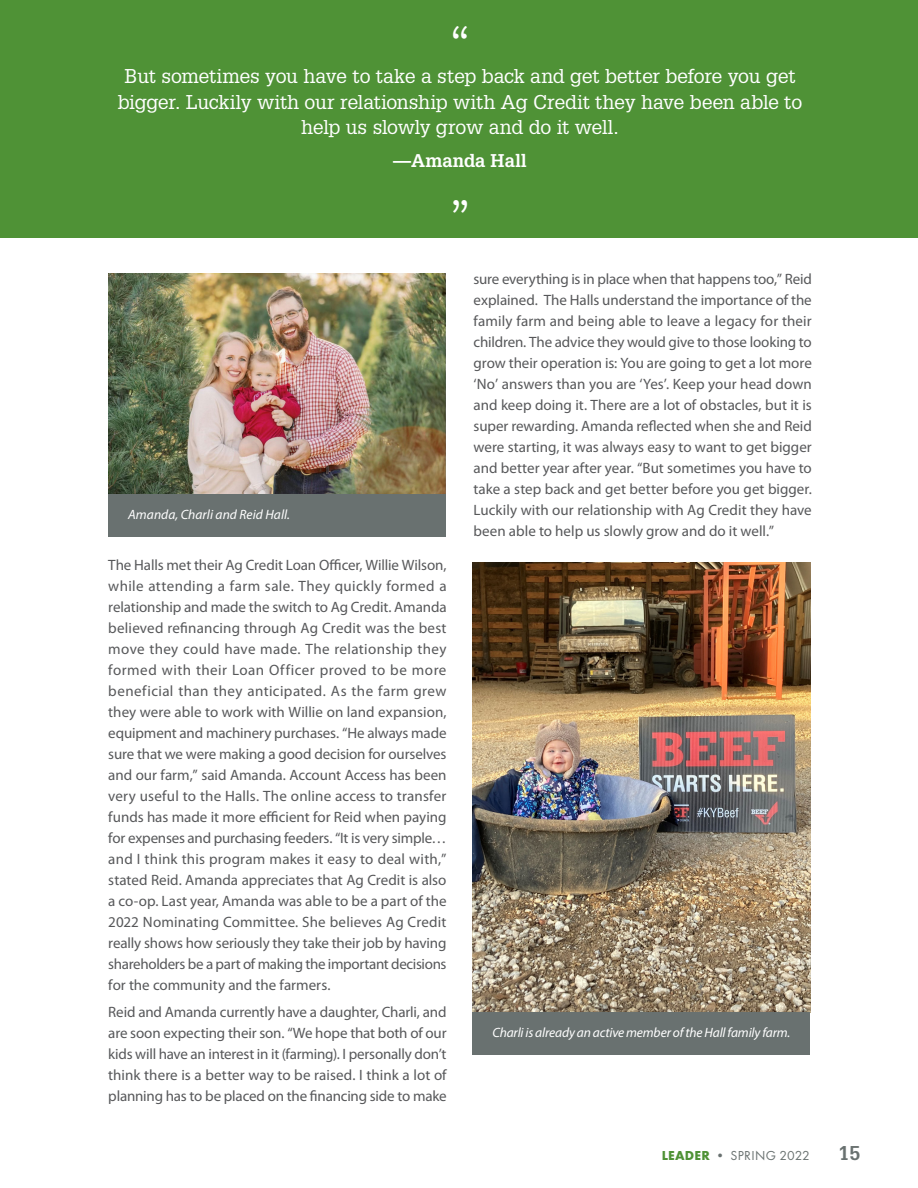
<style>
.page{position:relative;width:918px;height:1188px;background:#fff}
.page>*{position:absolute;margin:0;border:0;box-sizing:border-box;transform-origin:0 0}
.t1{font:45px "Brandon Grotesque";color:#fff}
.t2{font:19.5px/25.5px "Glypha";letter-spacing:-.015em;color:#fff;text-align:center}
.t3{font:700 19.5px "Glypha";color:#697170}
.t4{font:700 18px "Glypha";color:#fff}
.t5{font:15px/21px "Myriad Pro";letter-spacing:-.005em;color:#57585a;text-align:justify}
.t6{font:italic 13.5px "Myriad Pro";letter-spacing:-.01em;color:#fff}
.t7{font:13.5px "Futura PT";letter-spacing:.02em;color:#697170}
.s1{font-weight:700;color:#4f9236}
.s2{font-weight:300}
</style>
<div class="page">
<div style="left:0;top:0;width:918px;height:238px;background:#4f9236"></div>
<img style="left:108px;top:274px;width:338px;height:221px">
<div style="left:108px;top:495px;width:338px;height:42px;background:#697170"></div>
<img style="left:473px;top:563px;width:337px;height:449px">
<div style="left:472px;top:1013px;width:338px;height:42px;background:#697170"></div>
<p class="t1" style="left:451px;top:11px;width:19px">“</p>
<p class="t2" style="left:118px;top:63px;width:686px">But sometimes you have to take a step back and get better before you get bigger. Luckily with our relationship with Ag Credit they have been able to help us slowly grow and do it well.</p>
<p class="t4" style="left:393px;top:150px;width:135px">—Amanda Hall</p>
<p class="t1" style="left:451px;top:185px;width:19px">”</p>
<p class="t6" style="left:128px;top:506px;width:163px">Amanda, Charli and Reid Hall.</p>
<p class="t5" style="left:108px;top:554px;width:340px">The Halls met their Ag Credit Loan Ofcer, Willie Wilson, while attending a farm sale. They quickly formed a relationship and made the switch to Ag Credit. Amanda believed refnancing through Ag Credit was the best move they could have made. The relationship they formed with their Loan Officer proved to be more beneficial than they anticipated. As the farm grew they were able to work with Willie on land expansion, equipment and machinery purchases. “He always made sure that we were making a good decision for ourselves and our farm,” said Amanda. Account Access has been very useful to the Halls. The online access to transfer funds has made it more efcient for Reid when paying for expenses and purchasing feeders. “It is very simple… and I think this program makes it easy to deal with,” stated Reid. Amanda appreciates that Ag Credit is also a co-op. Last year, Amanda was able to be a part of the 2022 Nominating Committee. She believes Ag Credit really shows how seriously they take their job by having shareholders be a part of making the important decisions for the community and the farmers.</p>
<p class="t5" style="left:108px;top:1002px;width:340px">Reid and Amanda currently have a daughter, Charli, and are soon expecting their son. “We hope that both of our kids will have an interest in it (farming). I personally don’t think there is a better way to be raised. I think a lot of planning has to be placed on the fnancing side to make</p>
<p class="t5" style="left:474px;top:269px;width:340px">sure everything is in place when that happens too,” Reid explained. The Halls understand the importance of the family farm and being able to leave a legacy for their children. The advice they would give to those looking to grow their operation is: You are going to get a lot more ‘No’ answers than you are ‘Yes’. Keep your head down and keep doing it. There are a lot of obstacles, but it is super rewarding. Amanda refected when she and Reid were starting, it was always easy to want to get bigger and better year after year. “But sometimes you have to take a step back and get better before you get bigger.<br>Luckily with our relationship with Ag Credit they have been able to help us slowly grow and do it well.”</p>
<p class="t6" style="left:492px;top:1024px;width:300px">Charli is already an active member of the Hall family farm.</p>
<p class="t7" style="left:662px;top:1148px;width:150px"><span class="s1">LEADER</span> <span class="s2">•</span> SPRING 2022</p>
<h2 class="t3" style="left:838px;top:1141px;width:23px">15</h2>
</div>
